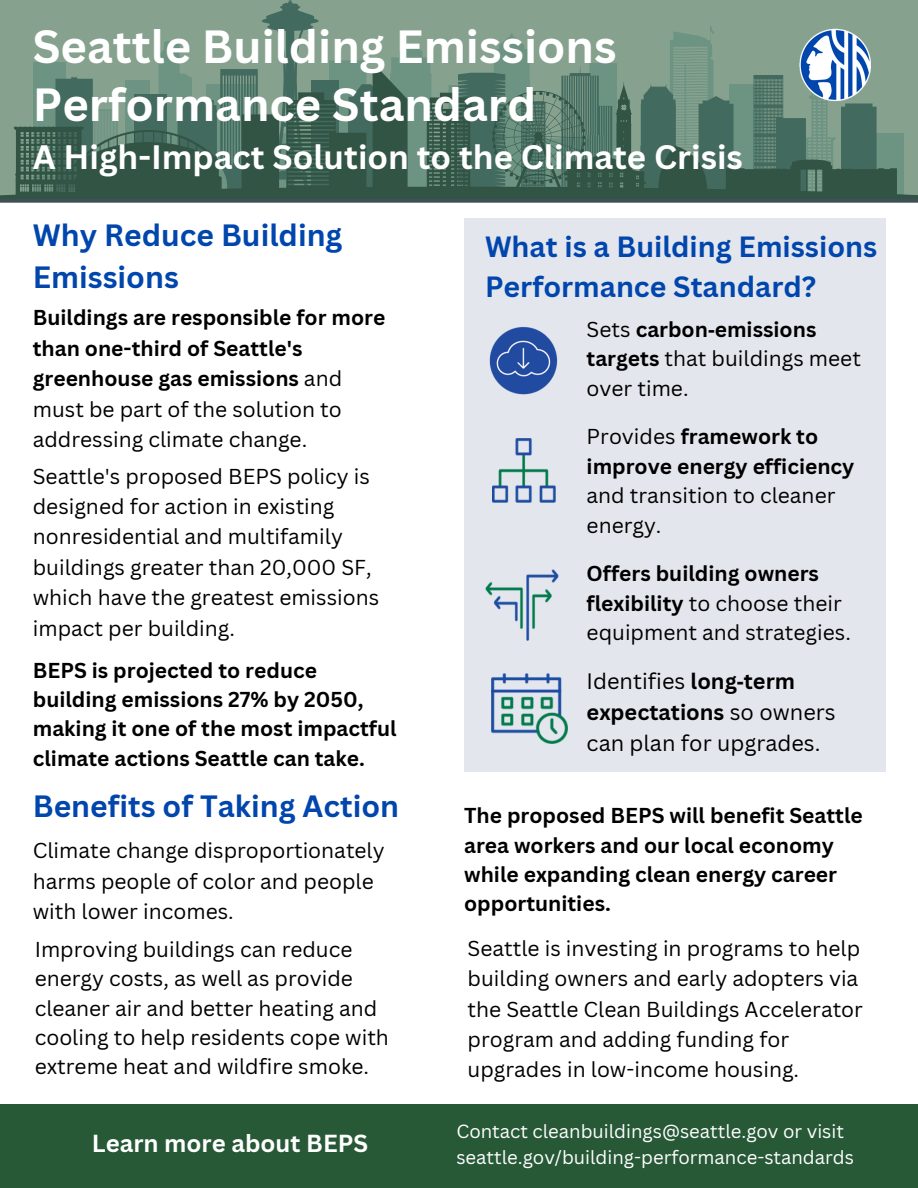
<style>
.page{position:relative;width:918px;height:1188px;background:#fff}
.page>*{position:absolute;margin:0;border:0;box-sizing:border-box;transform-origin:0 0}
.t1{font:700 45.3px/58.5px "Canva Sans";color:#fff}
.t2{font:700 33px "Canva Sans";color:#fff}
.t3{font:700 30px/41.7px "Canva Sans";color:#0046ad}
.t4{font:700 28.5px/39.3px "Canva Sans";color:#0046ad}
.t5{font:700 24px "Canva Sans";color:#fff}
.t6{font:21.75px/30.8px "Canva Sans";color:#000}
.t7{font:21px/30.3px "Canva Sans";color:#000}
.t8{font:700 21px/29.2px "Canva Sans";color:#000}
.t9{font:18.45px/25.8px "Canva Sans";color:#fff}
.s1{font-weight:400}
.s2{font-weight:700}
.s3{font-family:"Noto Sans";font-weight:700}
</style>
<div class="page">
<svg style="left:0;top:198px;width:918px;height:5px;background:#485a5d"></svg>
<svg style="left:0;top:0;width:918px;height:198px;background:#608271"></svg>
<img style="left:765px;top:0;width:110px;height:123px">
<div style="left:0;top:1104px;width:918px;height:84px;background:#275937"></div>
<div style="left:464px;top:218px;width:422px;height:553px;background:#e3e6ed"></div>
<img style="left:489px;top:327px;width:69px;height:68px">
<img style="left:493px;top:439px;width:63px;height:64px">
<img style="left:485px;top:570px;width:73px;height:71px">
<img style="left:491px;top:673px;width:77px;height:70px">
<p class="t1" style="left:33px;top:16px;width:585px">Seattle Building Emissions<br>Performance Standard</p>
<p class="t2" style="left:33px;top:134px;width:712px">A High-Impact Solution to the Climate Crisis</p>
<p class="t3" style="left:33px;top:214px;width:311px">Why Reduce Building<br>Emissions</p>
<p class="t8" style="left:33px;top:302px;width:354px;line-height:30.3px">Buildings are responsible for more than one-third of Seattle's greenhouse gas emissions <span class="s1">and must be part of the solution to addressing climate change.</span></p>
<p class="t7" style="left:33px;top:460px;width:348px">Seattle's proposed BEPS policy is designed for action in existing nonresidential and multifamily buildings greater than 20,000 SF, which have the greatest emissions impact per building.</p>
<p class="t8" style="left:33px;top:655px;width:365px">BEPS is projected to reduce building emissions 27% by 2050, making it one of the most impactful climate actions Seattle can take.</p>
<p class="t3" style="left:33px;top:785px;width:368px">Benefits of Taking Action</p>
<p class="t7" style="left:33px;top:835px;width:353px">Climate change disproportionately harms people of color and people with lower incomes.</p>
<p class="t4" style="left:485px;top:227px;width:394px">What is a Building Emissions<br>Performance Standard?</p>
<p class="t7" style="left:587px;top:314px;width:276px;line-height:29.7px">Sets <span class="s2">carbon</span><span class="s3">‐</span><span class="s2">emissions targets</span> that buildings meet over time.</p>
<p class="t7" style="left:587px;top:421px;width:269px;line-height:29.7px">Provides <span class="s2">framework to improve energy efficiency </span>and transition to cleaner energy.</p>
<p class="t7" style="left:587px;top:558px;width:266px;line-height:29.7px"><span class="s2">Offers building owners flexibility</span> to choose their equipment and strategies.</p>
<p class="t6" style="left:587px;top:665px;width:251px">Identifies <span class="s2">long</span><span class="s3">‐</span><span class="s2">term expectations</span> so owners can plan for upgrades.</p>
<p class="t8" style="left:464px;top:801px;width:400px">The proposed BEPS will benefit Seattle area workers and our local economy while expanding clean energy career opportunities.</p>
<p class="t7" style="left:35px;top:934px;width:356px;line-height:29.2px">Improving buildings can reduce energy costs, as well as provide cleaner air and better heating and cooling to help residents cope with extreme heat and wildfire smoke.</p>
<p class="t7" style="left:468px;top:933px;width:397px">Seattle is investing in programs to help building owners and early adopters via the Seattle Clean Buildings Accelerator program and adding funding for upgrades in low-income housing.</p>
<p class="t5" style="left:92px;top:1127px;width:278px">Learn more about BEPS</p>
<p class="t9" style="left:456px;top:1118px;width:399px">Contact cleanbuildings@seattle.gov or visit seattle.gov/building-performance-standards</p>
</div>
